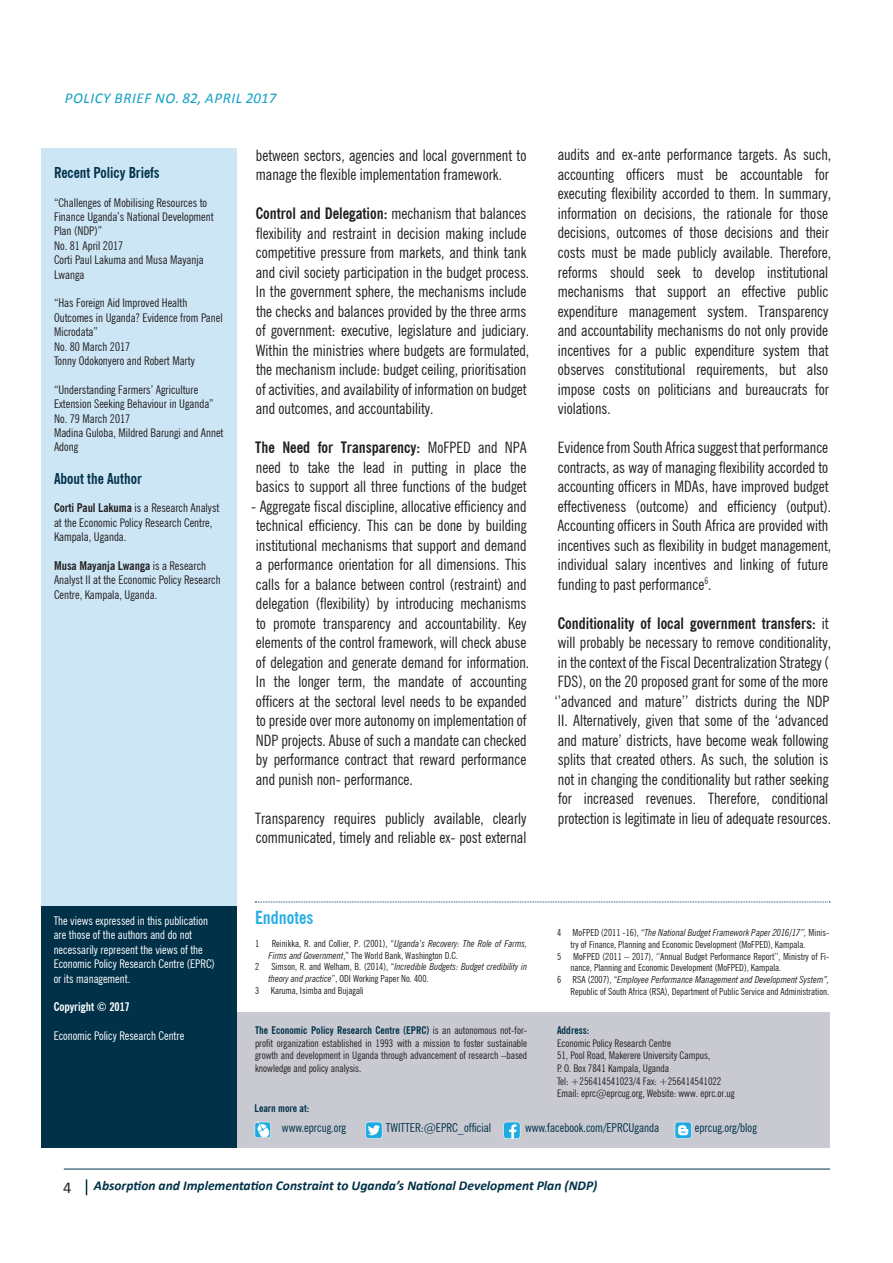
<style>
.page{position:relative;width:893px;height:1263px;background:#fff}
.page>*{position:absolute;margin:0;border:0;box-sizing:border-box;transform-origin:0 0}
.t1{font:700 condensed 18px "News Gothic BT";color:#27ade3}
.t2{font:16.5px "Calibri";color:#231f20}
.t3{font:condensed 15.75px/19.5px "News Gothic BT";color:#231f20}
.t4{font:700 condensed 15px "News Gothic BT";color:#003149}
.t5{font:italic 15px "Calibri";letter-spacing:.04em;color:#13a0c5}
.t6{font:italic 700 13.5px "Calibri";color:#003149}
.t7{font:condensed 12.3px "News Gothic BT";color:#003149}
.t8{font:condensed 12px/14.4px "News Gothic BT";color:#231f20}
.t9{font:condensed 12px/14.4px "News Gothic BT";color:#fff}
.t10{font:700 condensed 12px "News Gothic BT";color:#fff}
.t11{font:condensed 10.5px/12.6px "News Gothic BT";color:#231f20;text-align:justify}
.t12{font:700 condensed 10.5px "News Gothic BT";color:#003149}
.Endnote_text{font:condensed 9.75px/11.7px "News Gothic BT";color:#231f20}
.s1{font-weight:700}
.s2{font-style:italic}
.s3{font-weight:700;color:#003149}
</style>
<div class="page">
<svg style="left:86px;top:1179px;width:1px;height:16px"></svg>
<hr style="left:64px;top:1169px;width:766px;height:1px;background:#003149">
<div style="left:237px;top:1013px;width:592px;height:135px;background:#c9cad1"></div>
<div style="left:41px;top:148px;width:196px;height:768px;background:#cde6f6"></div>
<div style="left:41px;top:906px;width:196px;height:241px;background:#003149"></div>
<svg style="left:675px;top:1122px;width:17px;height:17px"></svg>
<svg style="left:503px;top:1122px;width:17px;height:17px"></svg>
<svg style="left:365px;top:1122px;width:17px;height:17px"></svg>
<svg style="left:255px;top:1122px;width:16px;height:16px"></svg>
<svg style="left:255px;top:901px;width:575px;height:1px"></svg>
<p class="t5" style="left:65px;top:88px;width:213px">POLICY BRIEF NO. 82, APRIL 2017</p>
<p class="t4" style="left:54px;top:163px;width:107px">Recent Policy Briefs</p>
<p class="t8" style="left:54px;top:195px;width:161px">“Challenges of Mobilising Resources to<br>Finance Uganda’s National Development<br>Plan (NDP)”</p>
<p class="t8" style="left:54px;top:238px;width:71px">No. 81 April 2017</p>
<p class="t8" style="left:54px;top:253px;width:151px">Corti Paul Lakuma and Musa Mayanja<br>Lwanga</p>
<p class="t8" style="left:54px;top:296px;width:170px">“Has Foreign Aid Improved Health<br>Outcomes in Uganda? Evidence from Panel<br>Microdata”</p>
<p class="t8" style="left:54px;top:339px;width:78px">No. 80 March 2017</p>
<p class="t8" style="left:54px;top:353px;width:142px">Tonny Odokonyero and Robert Marty</p>
<p class="t8" style="left:54px;top:382px;width:161px">“Understanding Farmers’ Agriculture<br>Extension Seeking Behaviour in Uganda”</p>
<p class="t8" style="left:54px;top:411px;width:78px">No. 79 March 2017</p>
<p class="t8" style="left:54px;top:425px;width:171px">Madina Guloba, Mildred Barungi and Annet<br>Adong</p>
<p class="t4" style="left:54px;top:469px;width:89px">About the Author</p>
<p class="t8" style="left:54px;top:501px;width:167px"><span class="s1">Corti Paul Lakuma</span> is a Research Analyst at the Economic Policy Research Centre,<br>Kampala, Uganda.</p>
<p class="t8" style="left:54px;top:558px;width:168px"><span class="s1">Musa Mayanja Lwanga</span> is a Research<br>Analyst II at the Economic Policy Research<br>Centre, Kampala, Uganda.</p>
<p class="t3" style="left:256px;top:145px;width:272px">between sectors, agencies and local government to manage the flexible implementation framework.</p>
<p class="t3" style="left:256px;top:204px;width:275px"><span class="s1">Control and Delegation:</span> mechanism that balances flexibility and restraint in decision making include competitive pressure from markets, and think tank and civil society participation in the budget process.<br>In the government sphere, the mechanisms include the checks and balances provided by the three arms of government: executive, legislature and judiciary.<br>Within the ministries where budgets are formulated, the mechanism include: budget ceiling, prioritisation of activities, and availability of information on budget and outcomes, and accountability.</p>
<p class="t3" style="left:255px;top:438px;width:273px;text-align:justify"><span class="s1">The Need for Transparency:</span> MoFPED and NPA need to take the lead in putting in place the basics to support all three functions of the budget</p>
<p class="t3" style="left:251px;top:496px;width:280px">- Aggregate fiscal discipline, allocative efficiency and technical efficiency. This can be done by building institutional mechanisms that support and demand a performance orientation for all dimensions. This calls for a balance between control (restraint) and delegation (flexibility) by introducing mechanisms to promote transparency and accountability. Key elements of the control framework, will check abuse of delegation and generate demand for information.<br>In the longer term, the mandate of accounting officers at the sectoral level needs to be expanded to preside over more autonomy on implementation of NDP projects. Abuse of such a mandate can checked by performance contract that reward performance and punish non- performance.</p>
<p class="t3" style="left:255px;top:808px;width:273px">Transparency requires publicly available, clearly communicated, timely and reliable ex- post external</p>
<p class="t3" style="left:558px;top:145px;width:275px">audits and ex-ante performance targets. As such, accounting officers must be accountable for executing flexibility accorded to them. In summary, information on decisions, the rationale for those decisions, outcomes of those decisions and their costs must be made publicly available. Therefore, reforms should seek to develop institutional mechanisms that support an effective public expenditure management system. Transparency and accountability mechanisms do not only provide incentives for a public expenditure system that observes constitutional requirements, but also impose costs on politicians and bureaucrats for violations.</p>
<p class="t3" style="left:557px;top:437px;width:275px">Evidence from South Africa suggest that performance contracts, as way of managing flexibility accorded to accounting officers in MDAs, have improved budget effectiveness (outcome) and efficiency (output).<br>Accounting officers in South Africa are provided with incentives such as flexibility in budget management, individual salary incentives and linking of future funding to past performance<sup>6</sup>.</p>
<p class="t3" style="left:555px;top:613px;width:278px"><span class="s1">Conditionality of local government transfers:</span> it will probably be necessary to remove conditionality, in the context of the Fiscal Decentralization Strategy ( FDS), on the 20 proposed grant for some of the more ‘’advanced and mature’’ districts during the NDP II. Alternatively, given that some of the ‘advanced and mature’ districts, have become weak following splits that created others. As such, the solution is not in changing the conditionality but rather seeking for increased revenues. Therefore, conditional protection is legitimate in lieu of adequate resources.</p>
<p class="t1" style="left:255px;top:906px;width:60px">Endnotes</p>
<p class="Endnote_text" style="left:255px;top:938px;width:6px">1</p>
<p class="Endnote_text" style="left:269px;top:938px;width:260px;text-indent:3px">Reinikka, R. and Collier, P. (2001), “<span class="s2">Uganda’s Recovery: The Role of Farms,<br>Firms and Government</span>,” The World Bank, Washington D.C.</p>
<p class="Endnote_text" style="left:269px;top:961px;width:260px;text-indent:-14px">2 Simson, R. and Welham, B. (2014), “<span class="s2">Incredible Budgets: Budget credibility in theory and practice</span>”, ODI Working Paper No. 400.</p>
<p class="Endnote_text" style="left:255px;top:984px;width:110px">3 Karuma, Isimba and Bujagali</p>
<p class="t9" style="left:54px;top:913px;width:163px">The views expressed in this publication are those of the authors and do not necessarily represent the views of the Economic Policy Research Centre (EPRC) or its management.</p>
<p class="t10" style="left:54px;top:1000px;width:78px">Copyright © 2017</p>
<p class="t9" style="left:54px;top:1028px;width:132px">Economic Policy Research Centre</p>
<p class="t11" style="left:255px;top:1024px;width:274px"><span class="s3">The Economic Policy Research Centre (EPRC)</span> is an autonomous not-for&shy;profit organization established in 1993 with a mission to foster sustainable growth and development in Uganda through advancement of research –based knowledge and policy analysis.</p>
<p class="t12" style="left:557px;top:1024px;width:34px">Address:</p>
<p class="Endnote_text" style="left:571px;top:927px;width:260px;text-indent:-13px">4 MoFPED (2011 -16), <span class="s2">“The National Budget Framework Paper 2016/17’’,</span> Minis&shy;try of Finance, Planning and Economic Development (MoFPED), Kampala.</p>
<p class="Endnote_text" style="left:571px;top:950px;width:260px;text-indent:-14px">5 MoFPED (2011 – 2017), ‘’Annual Budget Performance Report’’, Ministry of Fi&shy;nance, Planning and Economic Development (MoFPED), Kampala.</p>
<p class="Endnote_text" style="left:557px;top:974px;width:274px;text-align:right">6 RSA (2007), “<span class="s2">Employee Performance Management and Development System”,<br></span>Republic of South Africa (RSA), Department of Public Service and Administration.</p>
<p class="t11" style="left:557px;top:1036px;width:116px">Economic Policy Research Centre</p>
<p class="t11" style="left:557px;top:1049px;width:155px">51, Pool Road, Makerere University Campus,</p>
<p class="t11" style="left:557px;top:1062px;width:114px">P. O. Box 7841 Kampala, Uganda</p>
<p class="t11" style="left:557px;top:1074px;width:166px">Tel: +256414541023/4 Fax: +256414541022</p>
<p class="t11" style="left:557px;top:1087px;width:179px">Email: eprc@eprcug.org, Website: www. eprc.or.ug</p>
<p class="t12" style="left:255px;top:1102px;width:56px">Learn more at:</p>
<p class="t7" style="left:282px;top:1120px;width:66px">www.eprcug.org</p>
<p class="t7" style="left:386px;top:1120px;width:107px">TWITTER:@EPRC_official</p>
<p class="t7" style="left:525px;top:1120px;width:136px">www.facebook.com/EPRCUganda</p>
<p class="t7" style="left:695px;top:1120px;width:64px">eprcug.org/blog</p>
<p class="t2" style="left:63px;top:1177px;width:10px">4</p>
<p class="t6" style="left:94px;top:1177px;width:505px">Absorption and Implementation Constraint to Uganda’s National Development Plan (NDP)</p>
</div>
